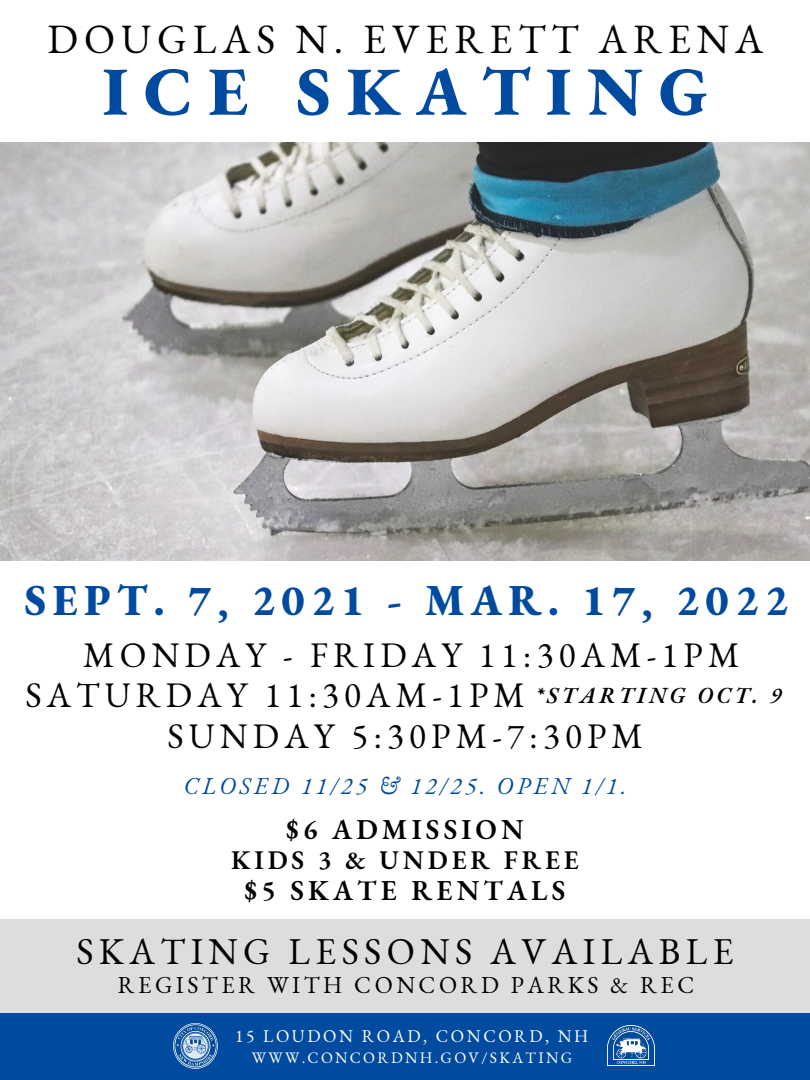
<style>
.page{position:relative;width:810px;height:1080px;background:#fff}
.page>*{position:absolute;margin:0;border:0;box-sizing:border-box;transform-origin:0 0}
.t1{font:800 68.75px "EB Garamond";letter-spacing:.23em;color:#004b9f}
.t2{font:800 43.12px "EB Garamond";letter-spacing:.15em;color:#004b9f}
.t3{font:40.62px "EB Garamond";letter-spacing:.15em;color:#000}
.t4{font:36.88px "EB Garamond";letter-spacing:.15em;color:#000}
.t5{font:35px "EB Garamond";letter-spacing:.15em;color:#000}
.t6{font:600 28.12px "EB Garamond";letter-spacing:.15em;color:#000}
.t7{font:600 26.25px "EB Garamond";letter-spacing:.15em;color:#000}
.t8{font:23.75px "EB Garamond";letter-spacing:.15em;color:#000}
.t9{font:italic 23.75px "EB Garamond";letter-spacing:.15em;color:#004b9f}
.t10{font:italic 600 22.5px "EB Garamond";letter-spacing:.15em;color:#000}
.t11{font:17.5px "EB Garamond";letter-spacing:.15em;color:#fff}
.t12{font:15.62px "EB Garamond";letter-spacing:.15em;color:#fff}
</style>
<div class="page">
<div style="left:0;top:1013px;width:810px;height:67px;background:#004b9f"></div>
<div style="left:0;top:919px;width:810px;height:94px;background:#ddd"></div>
<img style="left:0;top:142px;width:810px;height:418px">
<img style="left:607px;top:1026px;width:48px;height:39px">
<img style="left:173px;top:1024px;width:45px;height:45px">
<p class="t3" style="left:47px;top:12px;width:717px">DOUGLAS N. EVERETT ARENA</p>
<p class="t1" style="left:103px;top:45px;width:607px">ICE SKATING</p>
<p class="t2" style="left:25px;top:571px;width:765px">SEPT. 7, 2021 - MAR. 17, 2022</p>
<p class="t5" style="left:83px;top:632px;width:658px">MONDAY - FRIDAY 11:30AM-1PM</p>
<p class="t5" style="left:25px;top:672px;width:501px">SATURDAY 11:30AM-1PM</p>
<p class="t10" style="left:536px;top:681px;width:247px">*STARTING OCT. 9</p>
<p class="t5" style="left:168px;top:713px;width:477px">SUNDAY 5:30PM-7:30PM</p>
<p class="t9" style="left:184px;top:770px;width:444px">CLOSED 11/25 &amp; 12/25. OPEN 1/1.</p>
<p class="t6" style="left:286px;top:811px;width:239px">$6 ADMISSION</p>
<p class="t7" style="left:231px;top:843px;width:349px">KIDS 3 &amp; UNDER FREE</p>
<p class="t6" style="left:245px;top:872px;width:322px">$5 SKATE RENTALS</p>
<p class="t4" style="left:76px;top:927px;width:659px">SKATING LESSONS AVAILABLE</p>
<p class="t8" style="left:118px;top:969px;width:578px">REGISTER WITH CONCORD PARKS &amp; REC</p>
<p class="t11" style="left:235px;top:1024px;width:355px">15 LOUDON ROAD, CONCORD, NH</p>
<p class="t12" style="left:252px;top:1047px;width:322px">WWW.CONCORDNH.GOV/SKATING</p>
</div>
